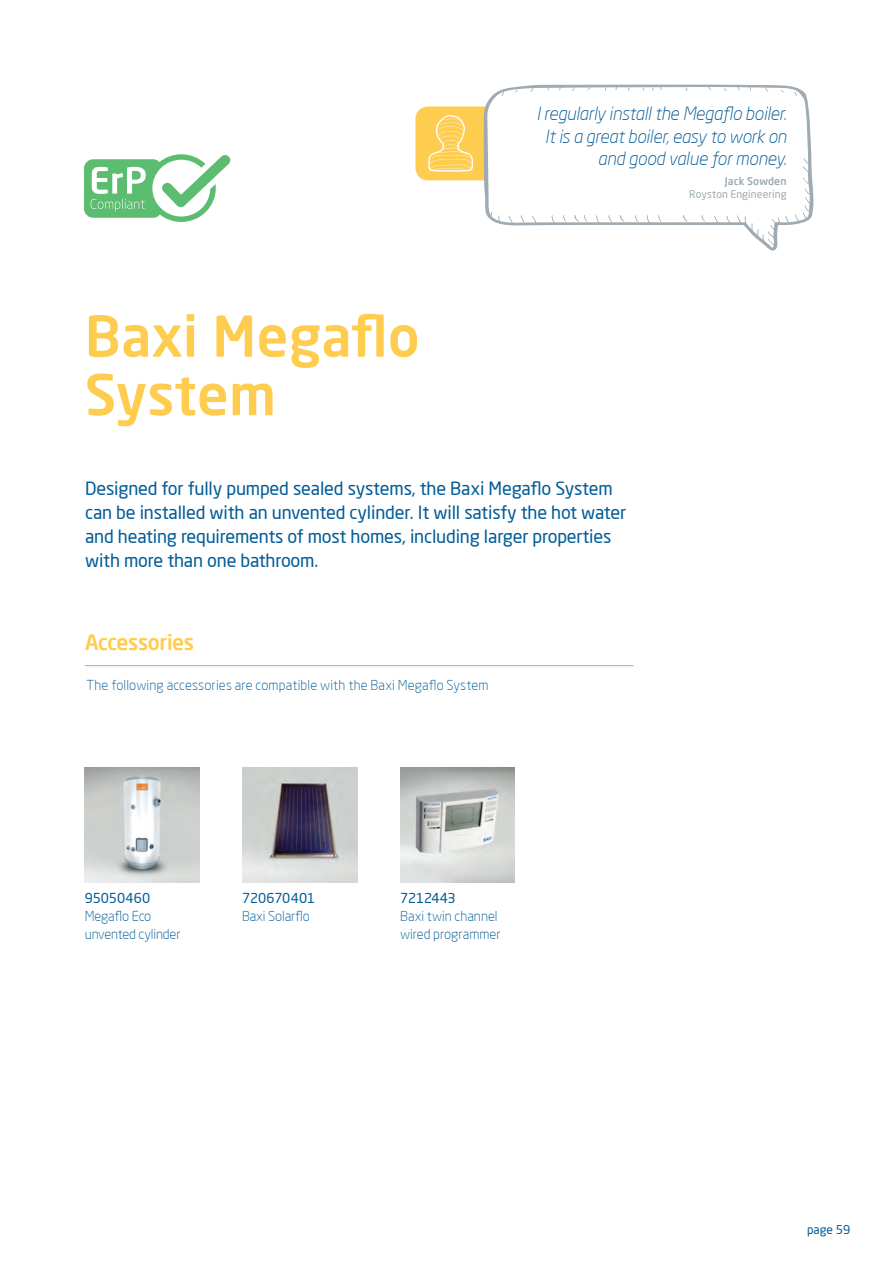
<style>
.page{position:relative;width:893px;height:1263px;background:#fff}
.page>*{position:absolute;margin:0;border:0;box-sizing:border-box;transform-origin:0 0}
.t1{font:500 55.5px/58.5px "Neo Sans Pro";letter-spacing:.005em;color:#fecc4e}
.t2{font:500 21px "Neo Sans Pro";letter-spacing:-.02em;color:#fecc4e}
.t3{font:18px/24px "Neo Sans Pro";letter-spacing:-.01em;color:#005b97}
.t4{font:italic 300 18px/22.5px "Neo Sans Pro";letter-spacing:-.015em;color:#005b97;text-align:right}
.t5{font:300 13.5px/18px "Neo Sans Pro";color:#005b97}
.t6{font:13.5px "Neo Sans Pro";letter-spacing:-.005em;color:#005b97}
.t7{font:12px "Neo Sans Pro";color:#005b97}
.t8{font:10.5px "Neo Sans Pro";letter-spacing:.01em;color:#9faab2}
.t9{font:500 10.5px "Neo Sans Pro";letter-spacing:.01em;color:#9faab2}
</style>
<div class="page">
<hr style="left:85px;top:665px;width:548px;height:1px;background:#a8a9ad">
<div style="left:415px;top:107px;width:172px;height:73px;background:#fecc4e;border-radius:13px"></div>
<svg style="left:428px;top:115px;width:45px;height:57px"></svg>
<svg style="left:483px;top:85px;width:331px;height:165px"></svg>
<div style="left:486px;top:86px;width:104px;height:96px;background:#fff"></div>
<svg style="left:574px;top:215px;width:14px;height:6px"></svg>
<svg style="left:563px;top:215px;width:3px;height:6px"></svg>
<svg style="left:552px;top:215px;width:3px;height:9px"></svg>
<svg style="left:708px;top:86px;width:3px;height:4px"></svg>
<svg style="left:737px;top:86px;width:3px;height:4px"></svg>
<svg style="left:765px;top:88px;width:4px;height:4px"></svg>
<svg style="left:794px;top:92px;width:3px;height:4px"></svg>
<svg style="left:702px;top:215px;width:3px;height:6px"></svg>
<svg style="left:683px;top:215px;width:5px;height:6px"></svg>
<svg style="left:658px;top:215px;width:4px;height:6px"></svg>
<svg style="left:647px;top:215px;width:3px;height:9px"></svg>
<svg style="left:635px;top:215px;width:3px;height:7px"></svg>
<svg style="left:620px;top:215px;width:5px;height:7px"></svg>
<svg style="left:608px;top:215px;width:4px;height:7px"></svg>
<svg style="left:596px;top:215px;width:4px;height:9px"></svg>
<img style="left:85px;top:767px;width:115px;height:115px">
<img style="left:243px;top:767px;width:115px;height:115px">
<img style="left:400px;top:767px;width:115px;height:115px">
<svg style="left:84px;top:154px;width:147px;height:68px"></svg>
<h1 class="t1" style="left:85px;top:306px;width:336px">Baxi Megaflo<br>System</h1>
<p class="t4" style="left:536px;top:102px;width:252px">I regularly install the Megaflo boiler.<br>It is a great boiler, easy to work on and good value for money.</p>
<p class="t9" style="left:725px;top:174px;width:63px">Jack Sowden</p>
<p class="t8" style="left:689px;top:188px;width:99px">Royston Engineering</p>
<p class="t3" style="left:85px;top:476px;width:543px">Designed for fully pumped sealed systems, the Baxi Megaflo System can be installed with an unvented cylinder. It will satisfy the hot water and heating requirements of most homes, including larger properties with more than one bathroom.</p>
<p class="t2" style="left:85px;top:629px;width:110px">Accessories</p>
<p class="t5" style="left:87px;top:675px;width:404px">The following accessories are compatible with the Baxi Megaflo System</p>
<p class="t6" style="left:85px;top:890px;width:67px">95050460</p>
<p class="t5" style="left:85px;top:907px;width:97px">Megaflo Eco unvented cylinder</p>
<p class="t6" style="left:242px;top:890px;width:75px">720670401</p>
<p class="t5" style="left:242px;top:907px;width:69px">Baxi Solarflo</p>
<p class="t6" style="left:400px;top:890px;width:57px">7212443</p>
<p class="t5" style="left:400px;top:907px;width:102px">Baxi twin channel wired programmer</p>
<p class="t7" style="left:807px;top:1223px;width:45px">page 59</p>
</div>
